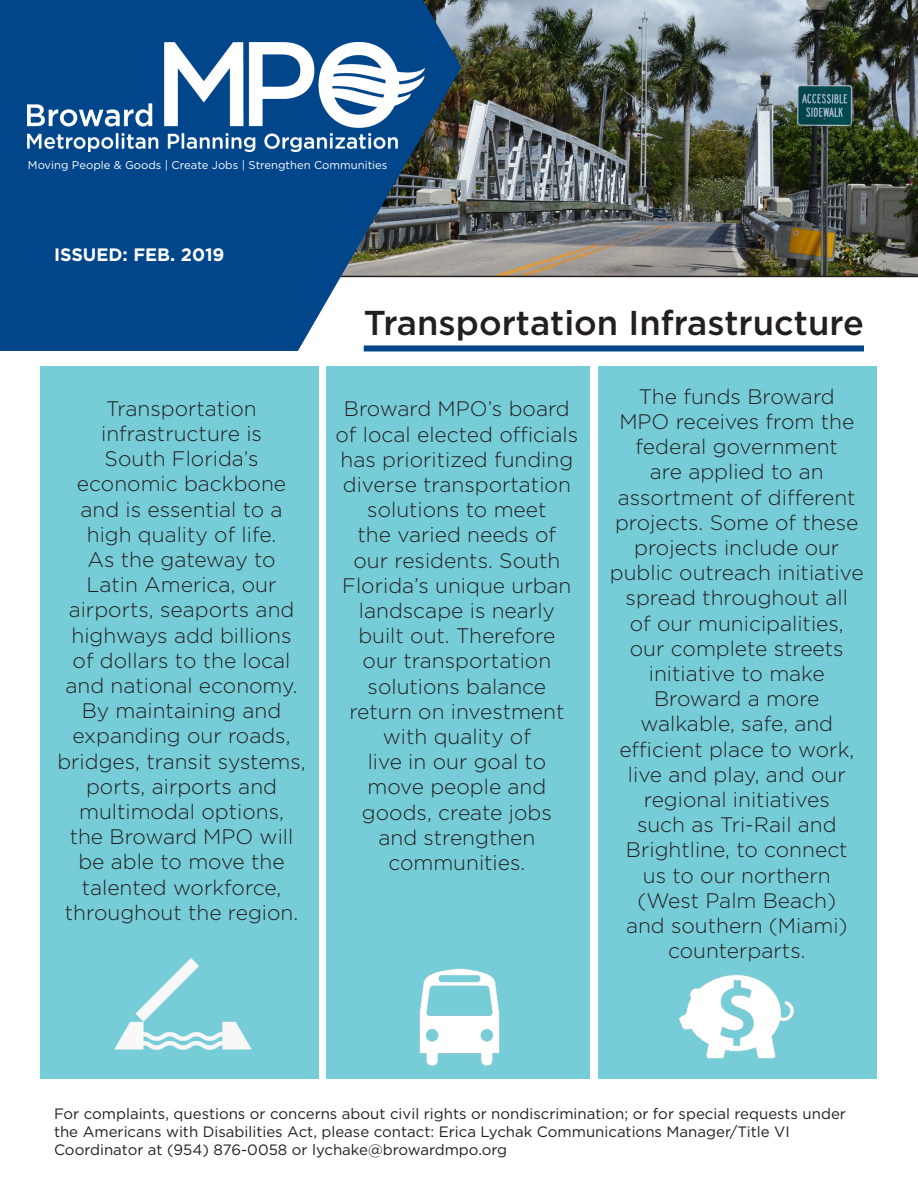
<style>
.page{position:relative;width:918px;height:1188px;background:#fff}
.page>*{position:absolute;margin:0;border:0;box-sizing:border-box;transform-origin:0 0}
.t1{font:500 34.5px "Gotham";color:#231f20}
.t2{font:300 21px/25.2px "Gotham";color:#231f20;text-align:center}
.t3{font:700 18px "Gotham";color:#fff}
.t4{font:15px/18px "Gotham";color:#231f20}
.t5{font:11.25px "Gotham";color:#fff}
</style>
<div class="page">
<img style="left:463px;top:0;width:455px;height:277px">
<svg style="left:0;top:0;width:463px;height:352px;background:#235990"></svg>
<div style="left:326px;top:366px;width:264px;height:712px;background:#76ccd7"></div>
<div style="left:598px;top:366px;width:280px;height:712px;background:#76ccd7"></div>
<img style="left:28px;top:42px;width:397px;height:109px">
<div style="left:40px;top:366px;width:280px;height:713px;background:#76ccd7"></div>
<div style="left:364px;top:345px;width:500px;height:6px;background:#01458b"></div>
<img style="left:680px;top:974px;width:114px;height:85px">
<img style="left:419px;top:968px;width:81px;height:98px">
<img style="left:114px;top:958px;width:138px;height:92px">
<p class="t5" style="left:28px;top:158px;width:361px">Moving People &amp; Goods | Create Jobs | Strengthen Communities</p>
<p class="t3" style="left:54px;top:243px;width:172px">ISSUED: FEB. 2019</p>
<p class="t1" style="left:364px;top:300px;width:502px">Transportation Infrastructure</p>
<p class="t2" style="left:57px;top:395px;width:250px">Transportation infrastructure is<br>South Florida’s economic backbone and is essential to a high quality of life.<br>As the gateway to<br>Latin America, our airports, seaports and highways add billions<br>of dollars to the local and national economy.<br>By maintaining and expanding our roads, bridges, transit systems, ports, airports and multimodal options,<br>the Broward MPO will be able to move the talented workforce, throughout the region.</p>
<p class="t2" style="left:336px;top:396px;width:244px">Broward MPO’s board of local elected officials has prioritized funding diverse transportation solutions to meet<br>the varied needs of<br>our residents. South<br>Florida’s unique urban landscape is nearly built out. Therefore<br>our transportation solutions balance return on investment with quality of<br>live in our goal to<br>move people and goods, create jobs<br>and strengthen communities.</p>
<p class="t2" style="left:610px;top:383px;width:255px">The funds Broward<br>MPO receives from the federal government<br>are applied to an assortment of different projects. Some of these projects include our public outreach initiative spread throughout all<br>of our municipalities, our complete streets initiative to make<br>Broward a more walkable, safe, and efficient place to work, live and play, and our regional initiatives<br>such as Tri-Rail and<br>Brightline, to connect<br>us to our northern (West Palm Beach)<br>and southern (Miami) counterparts.</p>
<p class="t4" style="left:54px;top:1104px;width:793px">For complaints, questions or concerns about civil rights or nondiscrimination; or for special requests under the Americans with Disabilities Act, please contact: Erica Lychak Communications Manager/Title VI</p>
<p class="t4" style="left:54px;top:1140px;width:455px">Coordinator at (954) 876-0058 or lychake@browardmpo.org</p>
</div>
